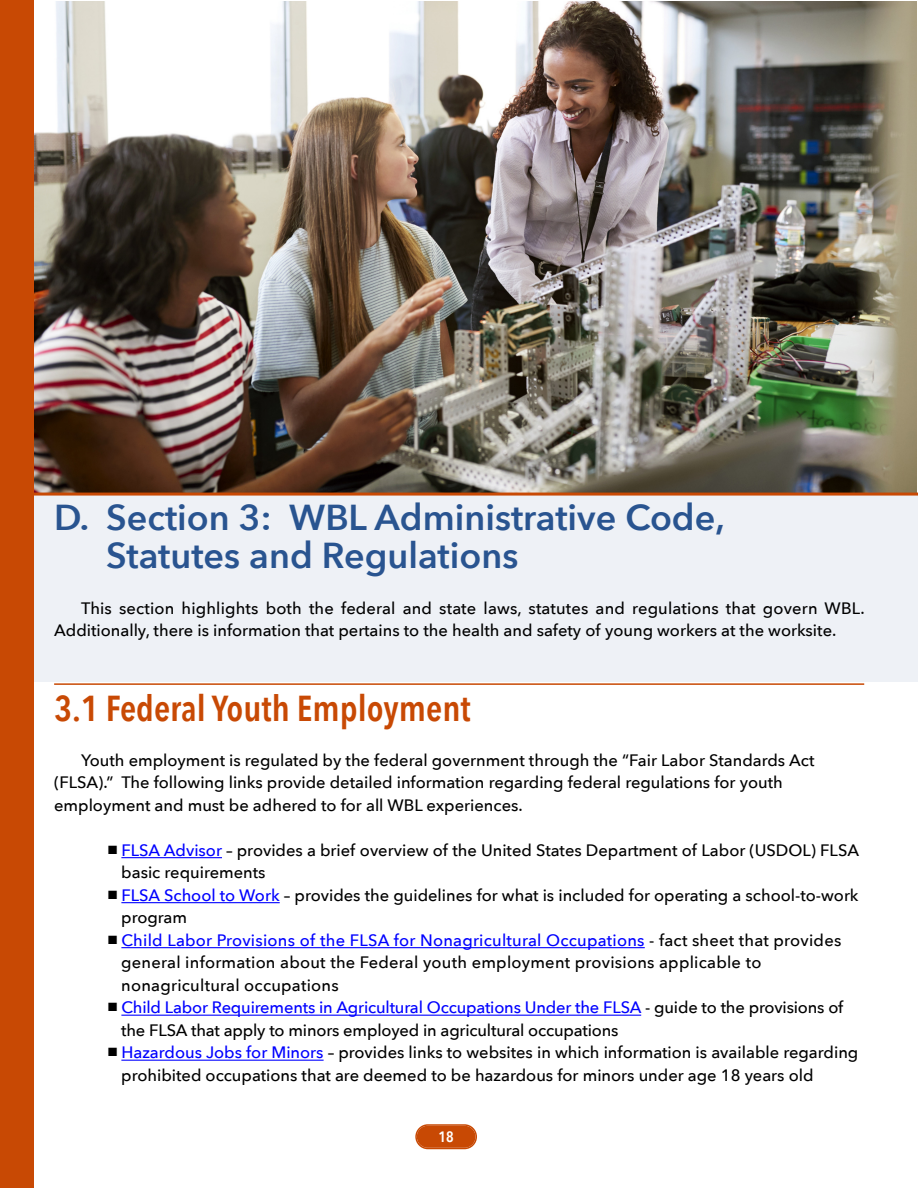
<style>
.page{position:relative;width:918px;height:1188px;background:#fff}
.page>*{position:absolute;margin:0;border:0;box-sizing:border-box;transform-origin:0 0}
.t1{font:600 36px/39px "Avenir Next";color:#295490}
.t2{font:600 36px "Avenir Next Condensed";color:#c84904}
.t3{font:500 16.5px/22.5px "Avenir Next";color:#000}
.t4{font:600 15px "Avenir Next Condensed";color:#fff}
.s1{color:#00f}
</style>
<div class="page">
<div style="left:23px;top:495px;width:895px;height:187px;background:#eef1f6"></div>
<img style="left:33px;top:2px;width:883px;height:491px">
<div style="left:0;top:0;width:33px;height:1188px;background:#c84904"></div>
<svg style="left:415px;top:1124px;width:62px;height:25px;background:#ce5d20"></svg>
<hr style="left:54px;top:683px;width:810px;height:2px;background:#c84904">
<hr style="left:121px;top:857px;width:101px;height:1px;background:#00f">
<hr style="left:121px;top:902px;width:159px;height:1px;background:#00f">
<hr style="left:121px;top:947px;width:524px;height:1px;background:#00f">
<hr style="left:121px;top:1015px;width:520px;height:1px;background:#00f">
<hr style="left:121px;top:1060px;width:203px;height:1px;background:#00f">
<hr style="left:20px;top:493px;width:898px;height:3px;background:#c84904">
<p class="t1" style="left:106px;top:499px;width:620px;text-indent:-52px">D. Section 3: WBL Administrative Code,<br>Statutes and Regulations</p>
<p class="t3" style="left:54px;top:597px;width:812px;text-indent:27px">This section highlights both the federal and state laws, statutes and regulations that govern WBL.<br>Additionally, there is information that pertains to the health and safety of young workers at the worksite.</p>
<p class="t2" style="left:54px;top:677px;width:418px">3.1 Federal Youth Employment</p>
<p class="t3" style="left:54px;top:749px;width:762px;text-indent:27px">Youth employment is regulated by the federal government through the “Fair Labor Standards Act (FLSA).” The following links provide detailed information regarding federal regulations for youth employment and must be adhered to for all WBL experiences.</p>
<p class="t3" style="left:121px;top:839px;width:739px;text-indent:-13px">■ <span class="s1">FLSA Advisor</span> – provides a brief overview of the United States Department of Labor (USDOL) FLSA basic requirements</p>
<p class="t3" style="left:121px;top:884px;width:739px;text-indent:-13px">■ <span class="s1">FLSA School to Work</span> – provides the guidelines for what is included for operating a school-to-work program</p>
<p class="t3" style="left:121px;top:929px;width:722px;text-indent:-13px">■ <span class="s1">Child Labor Provisions of the FLSA for Nonagricultural Occupations</span> - fact sheet that provides general information about the Federal youth employment provisions applicable to nonagricultural occupations</p>
<p class="t3" style="left:121px;top:997px;width:724px;text-indent:-13px">■ <span class="s1">Child Labor Requirements in Agricultural Occupations Under the FLSA</span> - guide to the provisions of the FLSA that apply to minors employed in agricultural occupations</p>
<p class="t3" style="left:121px;top:1042px;width:739px;text-indent:-13px">■ <span class="s1">Hazardous Jobs for Minors</span> – provides links to websites in which information is available regarding prohibited occupations that are deemed to be hazardous for minors under age 18 years old</p>
<p class="t4" style="left:439px;top:1124px;width:16px">18</p>
</div>
